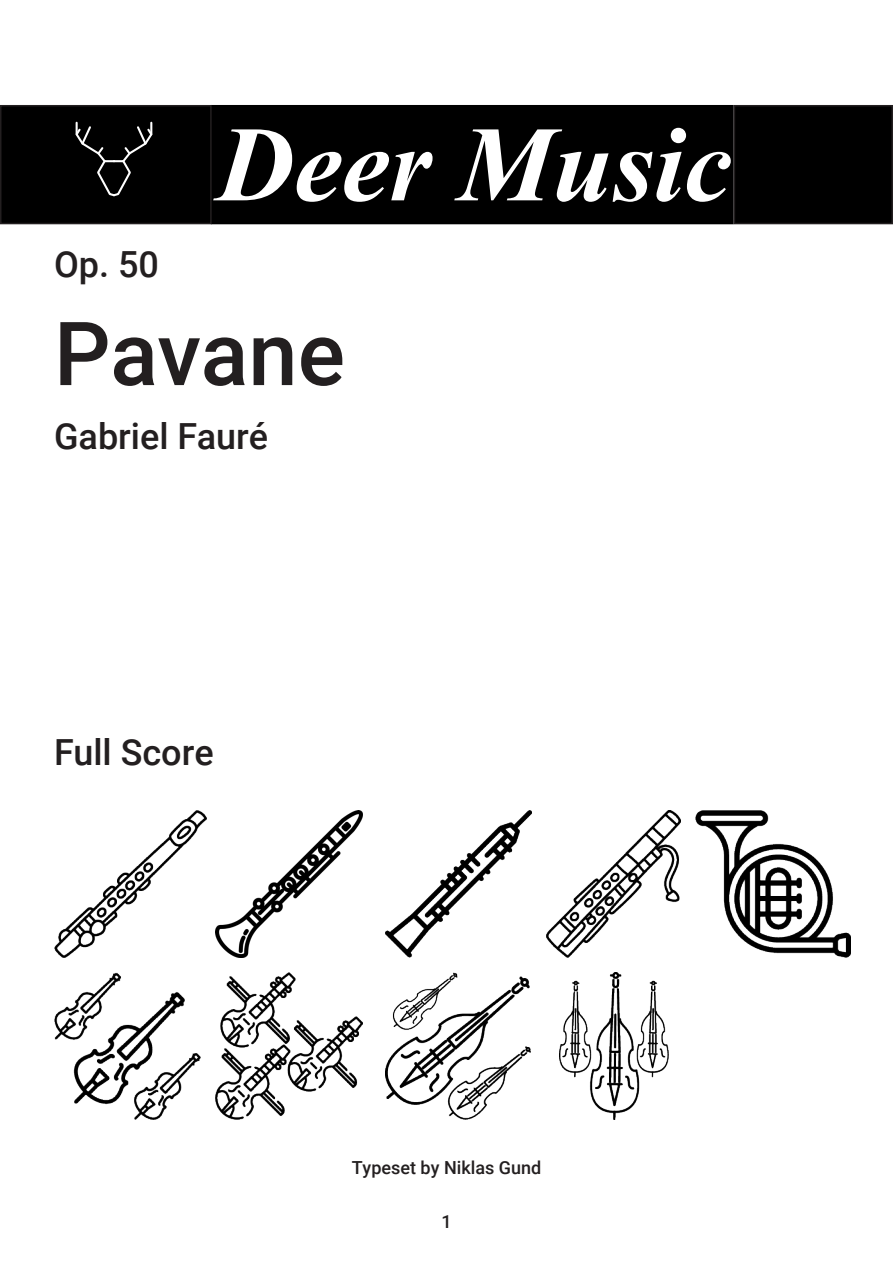
<style>
.page{position:relative;width:893px;height:1263px;background:#fff}
.page>*{position:absolute;margin:0;border:0;box-sizing:border-box;transform-origin:0 0}
.t1{font:italic 700 107.1px "Times New Roman";color:#fff}
.t2{font:500 88.5px "Roboto";letter-spacing:-.005em;color:#231f20}
.t3{font:500 36px "Roboto";color:#231f20}
.t4{font:500 18px "Roboto";color:#231f20}
</style>
<div class="page">
<div style="left:212px;top:106px;width:521px;height:118px;background:#000"></div>
<div style="left:211px;top:105px;width:523px;height:119px;border:2px solid #000"></div>
<div style="left:734px;top:106px;width:158px;height:118px;background:#000"></div>
<div style="left:734px;top:105px;width:159px;height:119px;border:2px solid #231f20"></div>
<div style="left:1px;top:106px;width:210px;height:118px;background:#000"></div>
<div style="left:0;top:105px;width:212px;height:119px;border:2px solid #231f20"></div>
<svg style="left:76px;top:123px;width:76px;height:74px"></svg>
<img style="left:696px;top:810px;width:155px;height:147px">
<img style="left:386px;top:810px;width:146px;height:147px">
<img style="left:547px;top:810px;width:134px;height:147px">
<img style="left:54px;top:972px;width:147px;height:147px">
<img style="left:216px;top:972px;width:146px;height:147px">
<img style="left:386px;top:972px;width:144px;height:147px">
<img style="left:559px;top:972px;width:110px;height:147px">
<img style="left:54px;top:810px;width:152px;height:147px">
<img style="left:216px;top:810px;width:147px;height:147px">
<p class="t3" style="left:54px;top:239px;width:107px">Op. 50</p>
<p class="t1" style="left:217px;top:90px;width:516px">Deer Music</p>
<p class="t2" style="left:54px;top:292px;width:293px">Pavane</p>
<p class="t3" style="left:54px;top:411px;width:216px">Gabriel Fauré</p>
<p class="t3" style="left:54px;top:726px;width:161px">Full Score</p>
<p class="t4" style="left:352px;top:1155px;width:191px">Typeset by Niklas Gund</p>
<p class="t4" style="left:441px;top:1209px;width:12px">1</p>
</div>
